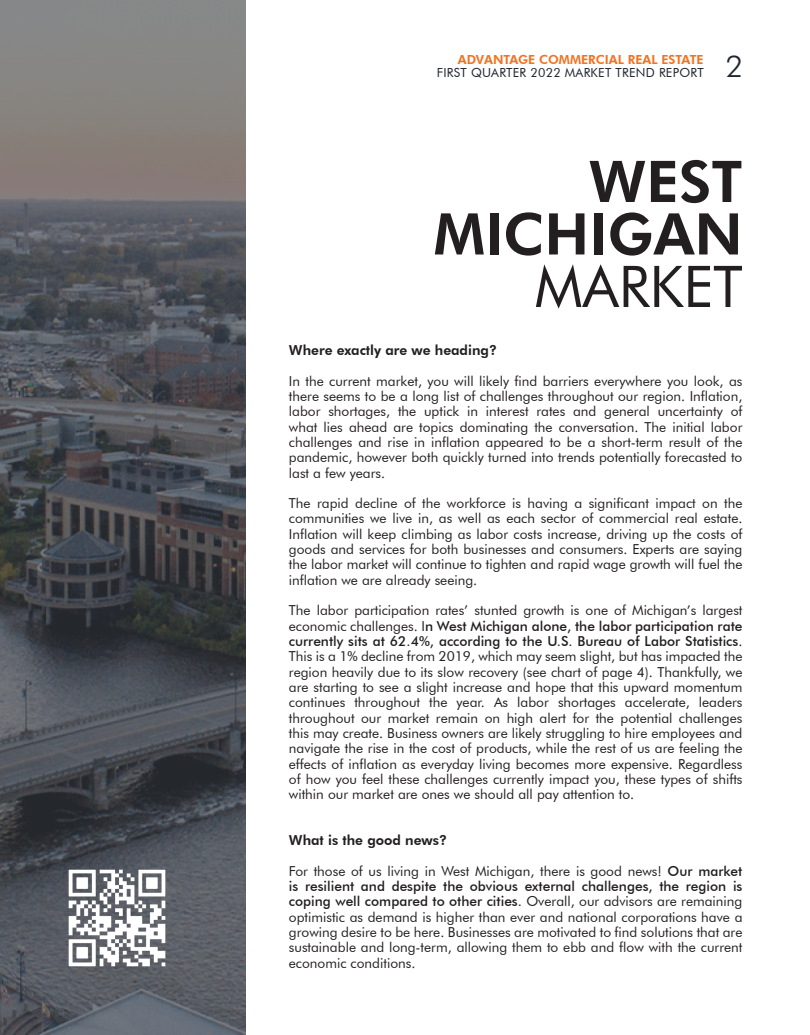
<style>
.page{position:relative;width:810px;height:1035px;background:#fff}
.page>*{position:absolute;margin:0;border:0;box-sizing:border-box;transform-origin:0 0}
.t1{font:800 57.5px/52.5px "Futura BT";color:#231f20;text-align:right}
.t2{font:57.5px "Futura BT";color:#231f20}
.t3{font:300 30px "Futura BT";color:#202631}
.t4{font:13.75px/15.4px "Futura BT";color:#231f20;text-align:justify}
.t5{font:800 13.75px "Futura BT";color:#231f20}
.t6{font:12.5px "Futura BT";letter-spacing:.02em;color:#202631}
.t7{font:800 12.5px "Futura BT";color:#f37121}
.s1{font-weight:500}
</style>
<div class="page">
<svg style="left:0;top:0;width:246px;height:1035px;background:#57585d"></svg>
<img style="left:69px;top:867px;width:99px;height:99px">
<p class="t7" style="left:458px;top:52px;width:247px">ADVANTAGE COMMERCIAL REAL ESTATE</p>
<p class="t6" style="left:437px;top:65px;width:268px">FIRST QUARTER 2022 MARKET TREND REPORT</p>
<h2 class="t3" style="left:726px;top:48px;width:19px">2</h2>
<h1 class="t1" style="left:434px;top:155px;width:310px">WEST<br>MICHIGAN</h1>
<h1 class="t2" style="left:535px;top:252px;width:209px">MARKET</h1>
<p class="t5" style="left:289px;top:342px;width:210px">Where exactly are we heading?</p>
<p class="t4" style="left:289px;top:373px;width:455px">In the current market, you will likely find barriers everywhere you look, as there seems to be a long list of challenges throughout our region. Inflation, labor shortages, the uptick in interest rates and general uncertainty of what lies ahead are topics dominating the conversation. The initial labor challenges and rise in inflation appeared to be a short-term result of the pandemic, however both quickly turned into trends potentially forecasted to last a few years.</p>
<p class="t4" style="left:289px;top:495px;width:455px">The rapid decline of the workforce is having a significant impact on the communities we live in, as well as each sector of commercial real estate.<br>Inflation will keep climbing as labor costs increase, driving up the costs of goods and services for both businesses and consumers. Experts are saying the labor market will continue to tighten and rapid wage growth will fuel the inflation we are already seeing.</p>
<p class="t4" style="left:289px;top:603px;width:455px">The labor participation rates’ stunted growth is one of Michigan’s largest economic challenges. I<span class="s1">n West Michigan alone, the labor participation rate currently sits at 62.4%, according to the U.S. Bureau of Labor Statistics</span>.<br>This is a 1% decline from 2019, which may seem slight, but has impacted the region heavily due to its slow recovery (see chart of page 4). Thankfully, we are starting to see a slight increase and hope that this upward momentum continues throughout the year. As labor shortages accelerate, leaders throughout our market remain on high alert for the potential challenges this may create. Business owners are likely struggling to hire employees and navigate the rise in the cost of products, while the rest of us are feeling the effects of inflation as everyday living becomes more expensive. Regardless of how you feel these challenges currently impact you, these types of shifts within our market are ones we should all pay attention to.</p>
<p class="t5" style="left:289px;top:832px;width:160px">What is the good news?</p>
<p class="t4" style="left:289px;top:863px;width:455px">For those of us living in West Michigan, there is good news! <span class="s1">Our market is resilient and despite the obvious external challenges, the region is coping well compared to other cities.</span> Overall, our advisors are remaining optimistic as demand is higher than ever and national corporations have a growing desire to be here. Businesses are motivated to find solutions that are sustainable and long-term, allowing them to ebb and flow with the current economic conditions.</p>
</div>
